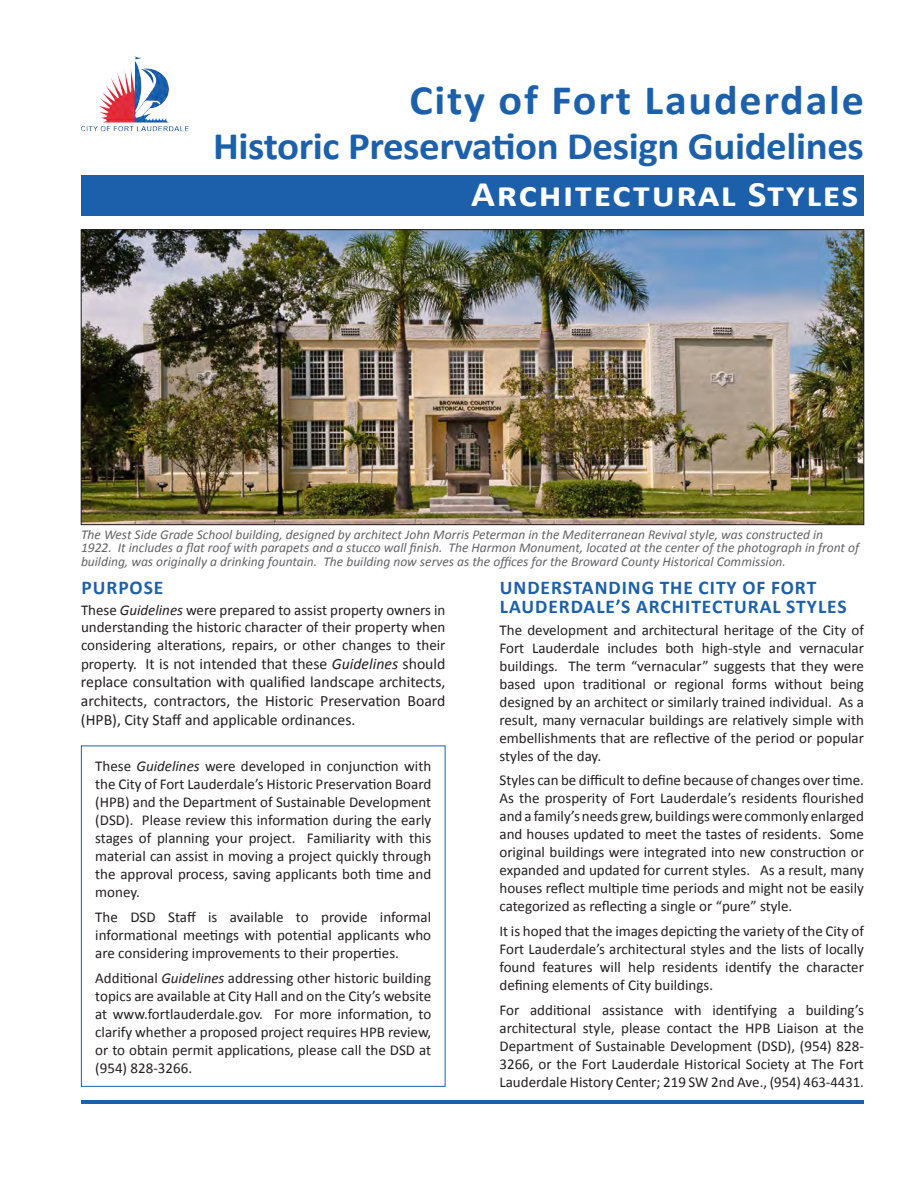
<style>
.page{position:relative;width:918px;height:1188px;background:#fff}
.page>*{position:absolute;margin:0;border:0;box-sizing:border-box;transform-origin:0 0}
.Title_Page_-_Header{font:700 42px "Calibri";letter-spacing:.04em;color:#1c60ab;scale:1.05 1}
.Title_Page_-_Header-2{font:700 39px "Calibri";letter-spacing:-.01em;color:#1c60ab;scale:1.05 1}
.Title_Page_-_Banner{font:700 36px "Calibri";letter-spacing:.04em;color:#fff;scale:1.1 1}
.Text_-_Heading_1{font:700 19.5px/19.5px "Calibri";letter-spacing:.05em;color:#1c60ab}
.Text_-_Body{font:15.75px/18.9px "Calibri";color:#231f20;text-align:justify}
.Text_-_Body-2{font:15px/18px "Calibri";color:#231f20;text-align:justify}
.t1{font:italic 13.5px/13.5px "Calibri";color:#636366}
.s1{font-style:italic}
.s2{font-size:15px}
</style>
<div class="page">
<div style="left:81px;top:176px;width:783px;height:40px;background:#1c60ab"></div>
<img style="left:99px;top:54px;width:43px;height:58px">
<hr style="left:81px;top:1100px;width:783px;height:4px;background:#1c60ab">
<div style="left:81px;top:746px;width:365px;height:341px;border:1px solid #1c60ab"></div>
<img style="left:83px;top:232px;width:779px;height:291px">
<p class="Title_Page_-_Header" style="left:409px;top:73px;width:435px">City of Fort Lauderdale</p>
<p class="Title_Page_-_Header-2" style="left:213px;top:121px;width:621px">Historic Preservation Design Guidelines</p>
<p class="Title_Page_-_Banner" style="left:471px;top:171px;width:354px">Architectural Styles</p>
<p class="t1" style="left:81px;top:527px;width:780px">The West Side Grade School building, designed by architect John Morris Peterman in the Mediterranean Revival style, was constructed in<br>1922. It includes a flat roof with parapets and a stucco wall finish. The Harmon Monument, located at the center of the photograph in front of building, was originally a drinking fountain. The building now serves as the offices for the Broward County Historical Commission.</p>
<p class="Text_-_Heading_1" style="left:500px;top:577px;width:348px">UNDERSTANDING THE CITY OF FORT<br>LAUDERDALE’S ARCHITECTURAL STYLES</p>
<p class="Text_-_Body-2" style="left:500px;top:621px;width:366px">The development and architectural heritage of the City of Fort Lauderdale includes both high-style and vernacular buildings. The term “vernacular” suggests that they were based upon traditional or regional forms without being designed by an architect or similarly trained individual. As a result, many vernacular buildings are relatively simple with embellishments that are reflective of the period or popular styles of the day.</p>
<p class="Text_-_Body-2" style="left:500px;top:771px;width:366px">Styles can be difficult to define because of changes over time.<br>As the prosperity of Fort Lauderdale’s residents flourished and a family’s needs grew, buildings were commonly enlarged and houses updated to meet the tastes of residents. Some original buildings were integrated into new construction or expanded and updated for current styles. As a result, many houses reflect multiple time periods and might not be easily categorized as reflecting a single or “pure” style.</p>
<p class="Text_-_Body-2" style="left:500px;top:922px;width:366px">It is hoped that the images depicting the variety of the City of Fort Lauderdale’s architectural styles and the lists of locally found features will help residents identify the character defining elements of City buildings.</p>
<p class="Text_-_Body-2" style="left:500px;top:1001px;width:366px">For additional assistance with identifying a building’s architectural style, please contact the HPB Liaison at the Department of Sustainable Development (DSD), (954) 828- 3266, or the Fort Lauderdale Historical Society at The Fort Lauderdale History Center; 219 SW 2nd Ave., (954) 463-4431.</p>
<p class="Text_-_Heading_1" style="left:81px;top:577px;width:84px">PURPOSE</p>
<p class="Text_-_Body-2" style="left:81px;top:601px;width:366px;line-height:17.5px">These <span class="s1">Guidelines</span> were prepared to assist property owners in understanding the historic character of their property when considering alterations, repairs, or other changes to their</p>
<p class="Text_-_Body" style="left:81px;top:654px;width:366px"><span class="s2">property.</span> It is not intended that these <span class="s1">Guidelines</span> should replace consultation with qualified landscape architects, architects, contractors, the Historic Preservation Board (HPB), City Staff and applicable ordinances.</p>
<p class="Text_-_Body-2" style="left:95px;top:757px;width:337px">These <span class="s1">Guidelines</span> were developed in conjunction with the City of Fort Lauderdale’s Historic Preservation Board (HPB) and the Department of Sustainable Development (DSD). Please review this information during the early stages of planning your project. Familiarity with this material can assist in moving a project quickly through the approval process, saving applicants both time and money.</p>
<p class="Text_-_Body-2" style="left:95px;top:908px;width:337px">The DSD Staff is available to provide informal informational meetings with potential applicants who are considering improvements to their properties.</p>
<p class="Text_-_Body-2" style="left:95px;top:969px;width:338px">Additional <span class="s1">Guidelines</span> addressing other historic building topics are available at City Hall and on the City’s website at www.fortlauderdale.gov. For more information, to clarify whether a proposed project requires HPB review, or to obtain permit applications, please call the DSD at (954) 828-3266.</p>
</div>
